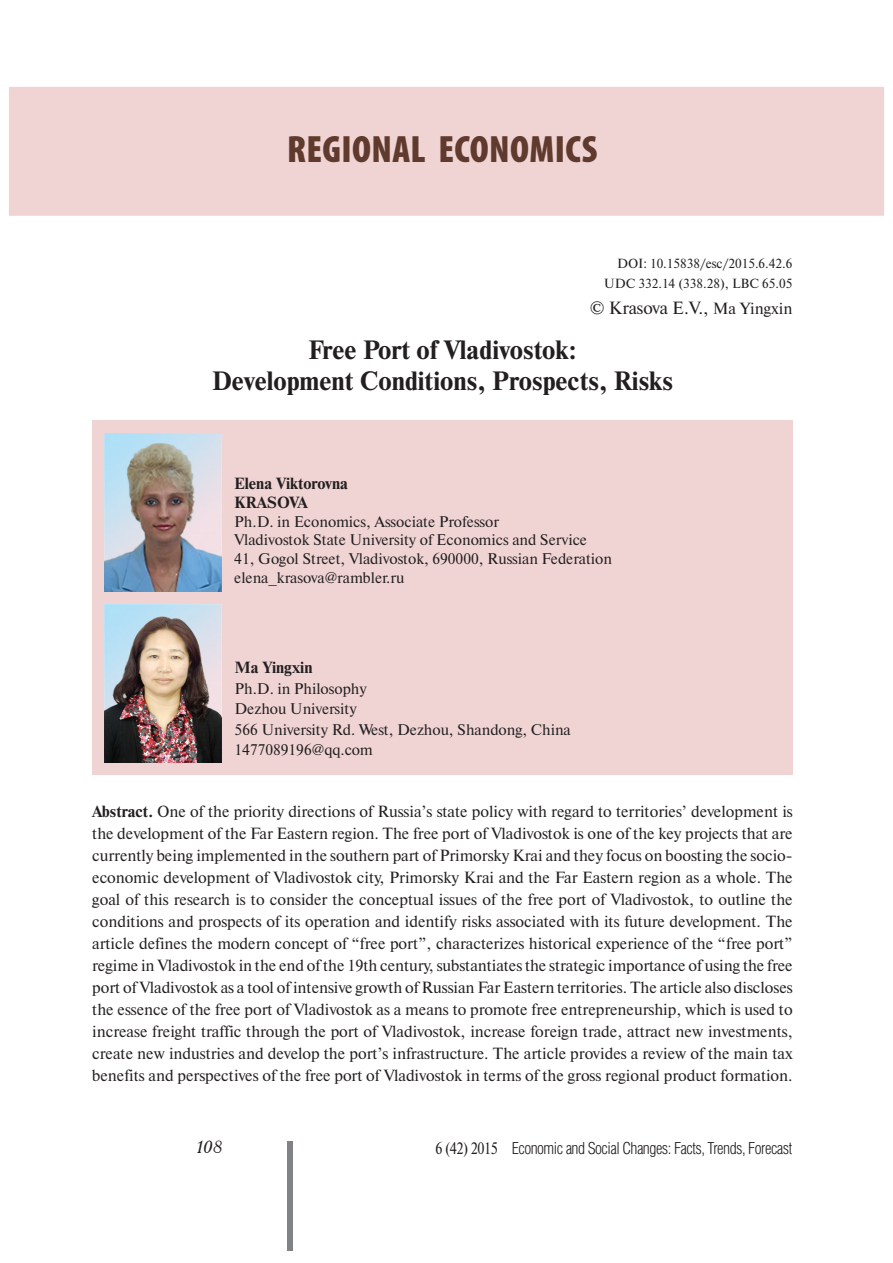
<style>
.page{position:relative;width:893px;height:1263px;background:#fff}
.page>*{position:absolute;margin:0;border:0;box-sizing:border-box;transform-origin:0 0}
.t1{font:900 condensed 38.25px "Myriad Pro";letter-spacing:.01em;color:#5f3a2d}
.t2{font:700 26.4px/31.8px "Newton C";color:#231f20;text-align:center}
.t3{font:17.7px "Newton C";color:#231f20}
.t4{font:italic 17.7px "Academy";color:#231f20}
.t5{font:300 16.65px "Helios Cond";letter-spacing:-.03em;color:#231f20}
.t6{font:16.2px/22px "Newton C";color:#231f20;text-align:justify}
.t7{font:700 16.2px/19.4px "Newton C";color:#231f20}
.t8{font:15.45px/18.5px "Newton C";color:#231f20}
.t9{font:13.2px/20.1px "Newton C";color:#231f20;text-align:right}
.s1{font-size:16.2px}
.s2{font-weight:700}
.s3{font-family:"Newton C";font-weight:400}
</style>
<div class="page">
<div style="left:287px;top:1141px;width:6px;height:109px;background:#808285"></div>
<div style="left:92px;top:421px;width:701px;height:354px;background:#f0d4d4"></div>
<div style="left:9px;top:87px;width:875px;height:129px;background:#f0d4d4"></div>
<img style="left:104px;top:433px;width:117px;height:159px">
<img style="left:104px;top:604px;width:117px;height:159px">
<h1 class="t1" style="left:287px;top:136px;width:312px">REGIONAL ECONOMICS</h1>
<p class="t9" style="left:604px;top:255px;width:190px">DOI: 10.15838/esc/2015.6.42.6<br>UDC 332.14 (338.28), LBC 65.05</p>
<p class="t3" style="left:590px;top:301px;width:204px">© Krasova E.V., <span class="s1">Ma Yingxin</span></p>
<h2 class="t2" style="left:212px;top:336px;width:462px">Free Port of Vladivostok:<br>Development Conditions, Prospects, Risks</h2>
<p class="t7" style="left:234px;top:475px;width:115px">Elena Viktorovna<br>KRASOVA</p>
<p class="t8" style="left:234px;top:514px;width:379px">Ph.D. in Economics, Associate Professor<br>Vladivostok State University of Economics and Service<br>41, Gogol Street, Vladivostok, 690000, Russian Federation elena_krasova@rambler.ru</p>
<p class="t7" style="left:235px;top:659px;width:79px">Ma Yingxin</p>
<p class="t8" style="left:235px;top:679px;width:338px;line-height:20.5px">Ph.D. in Philosophy<br>Dezhou University<br>566 University Rd. West, Dezhou, Shandong, China<br>1477089196@qq.com</p>
<p class="t6" style="left:92px;top:802px;width:702px"><span class="s2">Abstract.</span> One of the priority directions of Russia’s state policy with regard to territories’ development is the development of the Far Eastern region. The free port of Vladivostok is one of the key projects that are currently being implemented in the southern part of Primorsky Krai and they focus on boosting the socio&shy;economic development of Vladivostok city, Primorsky Krai and the Far Eastern region as a whole. The goal of this research is to consider the conceptual issues of the free port of Vladivostok, to outline the conditions and prospects of its operation and identify risks associated with its future development. The article defines the modern concept of “free port”, characterizes historical experience of the “free port” regime in Vladivostok in the end of the 19th century, substantiates the strategic importance of using the free port of Vladivostok as a tool of intensive growth of Russian Far Eastern territories. The article also discloses the essence of the free port of Vladivostok as a means to promote free entrepreneurship, which is used to increase freight traffic through the port of Vladivostok, increase foreign trade, attract new investments, create new industries and develop the port’s infrastructure. The article provides a review of the main tax benefits and perspectives of the free port of Vladivostok in terms of the gross regional product formation.</p>
<p class="t4" style="left:196px;top:1139px;width:28px">108</p>
<p class="t5" style="left:436px;top:1143px;width:358px"><span class="s3">6 (42) 2015</span> Economic and Social Changes: Facts, Trends, Forecast</p>
</div>
